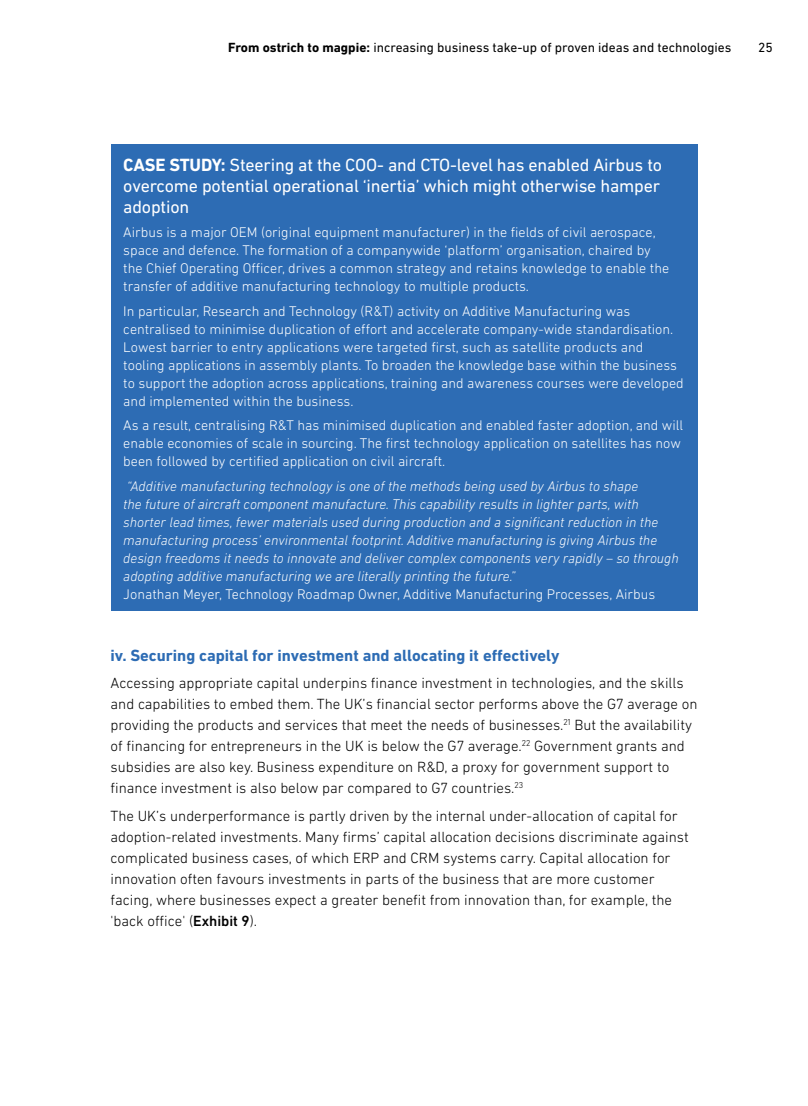
<style>
.page{position:relative;width:808px;height:1106px;background:#fff}
.page>*{position:absolute;margin:0;border:0;box-sizing:border-box;transform-origin:0 0}
.t1{font:18px/21px "DIN Next LT Pro";letter-spacing:-.01em;color:#fff;text-align:justify}
.t2{font:700 16.5px "DIN Next LT Pro";color:#2d6cb4}
.t3{font:300 15px/21px "DIN Next LT Pro";color:#000}
.t4{font:300 14.25px/18px "DIN Next LT Pro";color:#fff}
.t5{font:italic 300 14.25px/18px "DIN Next LT Pro";color:#fff}
.t6{font:13.5px "DIN Next LT Pro";color:#000}
.s1{font-weight:700}
.s2{font-weight:500}
</style>
<div class="page">
<div style="left:111px;top:145px;width:586px;height:466px;background:#2d6cb4"></div>
<p class="t6" style="left:228px;top:39px;width:505px"><span class="s1">From ostrich to magpie:</span> increasing business take-up of proven ideas and technologies</p>
<p class="t6" style="left:758px;top:39px;width:16px">25</p>
<p class="t1" style="left:123px;top:154px;width:540px"><span class="s1">CASE STUDY:</span> Steering at the COO- and CTO-level has enabled Airbus to overcome potential operational ‘inertia’ which might otherwise hamper adoption</p>
<p class="t4" style="left:123px;top:223px;width:547px">Airbus is a major OEM (original equipment manufacturer) in the fields of civil aerospace, space and defence. The formation of a companywide ‘platform’ organisation, chaired by the Chief Operating Officer, drives a common strategy and retains knowledge to enable the transfer of additive manufacturing technology to multiple products.</p>
<p class="t4" style="left:123px;top:302px;width:562px">In particular, Research and Technology (R&amp;T) activity on Additive Manufacturing was centralised to minimise duplication of effort and accelerate company-wide standardisation.<br>Lowest barrier to entry applications were targeted first, such as satellite products and tooling applications in assembly plants. To broaden the knowledge base within the business to support the adoption across applications, training and awareness courses were developed and implemented within the business.</p>
<p class="t4" style="left:123px;top:416px;width:561px">As a result, centralising R&amp;T has minimised duplication and enabled faster adoption, and will enable economies of scale in sourcing. The first technology application on satellites has now been followed by certified application on civil aircraft.</p>
<p class="t5" style="left:123px;top:476px;width:557px">“Additive manufacturing technology is one of the methods being used by Airbus to shape<br>the future of aircraft component manufacture. This capability results in lighter parts, with shorter lead times, fewer materials used during production and a significant reduction in the manufacturing process’ environmental footprint. Additive manufacturing is giving Airbus the design freedoms it needs to innovate and deliver complex components very rapidly – so through adopting additive manufacturing we are literally printing the future.”</p>
<p class="t4" style="left:123px;top:584px;width:533px">Jonathan Meyer, Technology Roadmap Owner, Additive Manufacturing Processes, Airbus</p>
<p class="t2" style="left:111px;top:645px;width:450px">iv. Securing capital for investment and allocating it effectively</p>
<p class="t3" style="left:111px;top:672px;width:588px">Accessing appropriate capital underpins finance investment in technologies, and the skills and capabilities to embed them. The UK’s financial sector performs above the G7 average on providing the products and services that meet the needs of businesses.<sup>21</sup> But the availability of financing for entrepreneurs in the UK is below the G7 average.<sup>22</sup> Government grants and subsidies are also key. Business expenditure on R&amp;D, a proxy for government support to finance investment is also below par compared to G7 countries.<sup>23</sup></p>
<p class="t3" style="left:111px;top:805px;width:580px">The UK’s underperformance is partly driven by the internal under-allocation of capital for adoption-related investments. Many firms’ capital allocation decisions discriminate against complicated business cases, of which ERP and CRM systems carry. Capital allocation for innovation often favours investments in parts of the business that are more customer facing, where businesses expect a greater benefit from innovation than, for example, the 'back office' (<span class="s2">Exhibit 9</span>).</p>
</div>
